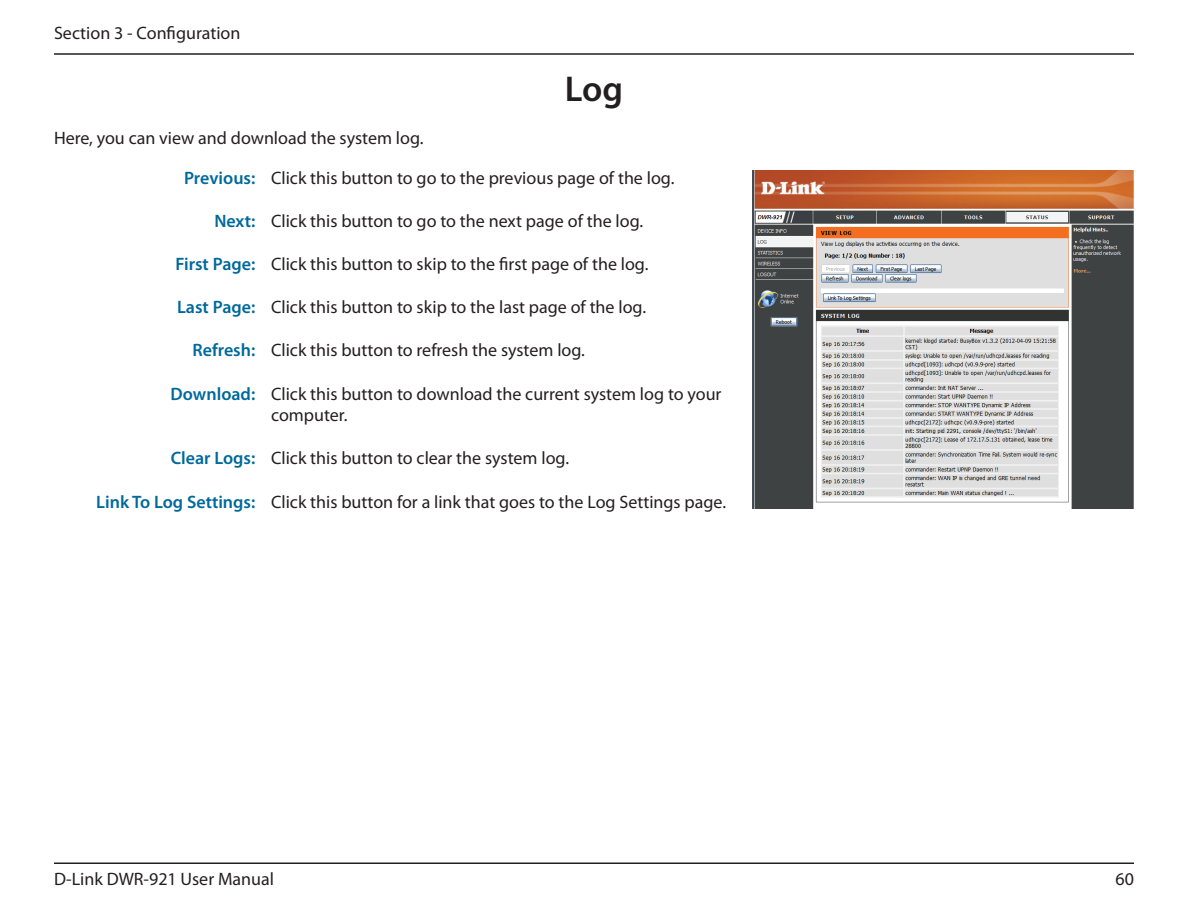
<style>
.page{position:relative;width:1188px;height:918px;background:#fff}
.page>*{position:absolute;margin:0;border:0;box-sizing:border-box;transform-origin:0 0}
.t1{font:600 36px "Myriad Pro";color:#231f20}
.t2{font:18px/21.6px "Myriad Pro";color:#231f20}
.t3{font:600 18px "Myriad Pro";color:#00699b}
</style>
<div class="page">
<hr style="left:54px;top:53px;width:1080px;height:2px;background:#231f20">
<hr style="left:54px;top:862px;width:1080px;height:2px;background:#231f20">
<img style="left:753px;top:170px;width:381px;height:338px">
<p class="t2" style="left:54px;top:22px;width:188px">Section 3 - Configuration</p>
<h1 class="t1" style="left:565px;top:66px;width:60px">Log</h1>
<p class="t2" style="left:54px;top:127px;width:371px">Here, you can view and download the system log.</p>
<p class="t3" style="left:184px;top:166px;width:73px">Previous:</p>
<p class="t3" style="left:214px;top:209px;width:43px">Next:</p>
<p class="t3" style="left:175px;top:252px;width:82px">First Page:</p>
<p class="t3" style="left:177px;top:296px;width:80px">Last Page:</p>
<p class="t3" style="left:192px;top:339px;width:64px">Refresh:</p>
<p class="t3" style="left:171px;top:382px;width:86px">Download:</p>
<p class="t2" style="left:271px;top:166px;width:405px">Click this button to go to the previous page of the log.</p>
<p class="t2" style="left:271px;top:210px;width:374px">Click this button to go to the next page of the log.</p>
<p class="t2" style="left:271px;top:253px;width:379px">Click this button to skip to the first page of the log.</p>
<p class="t2" style="left:271px;top:296px;width:377px">Click this button to skip to the last page of the log.</p>
<p class="t2" style="left:271px;top:339px;width:315px">Click this button to refresh the system log.</p>
<p class="t2" style="left:271px;top:382px;width:452px">Click this button to download the current system log to your computer.</p>
<p class="t2" style="left:271px;top:447px;width:299px">Click this button to clear the system log.</p>
<p class="t2" style="left:271px;top:490px;width:456px">Click this button for a link that goes to the Log Settings page.</p>
<p class="t3" style="left:171px;top:447px;width:86px">Clear Logs:</p>
<p class="t3" style="left:96px;top:490px;width:161px">Link To Log Settings:</p>
<p class="t2" style="left:54px;top:868px;width:222px">D-Link DWR-921 User Manual</p>
<p class="t2" style="left:1116px;top:868px;width:20px">60</p>
</div>
